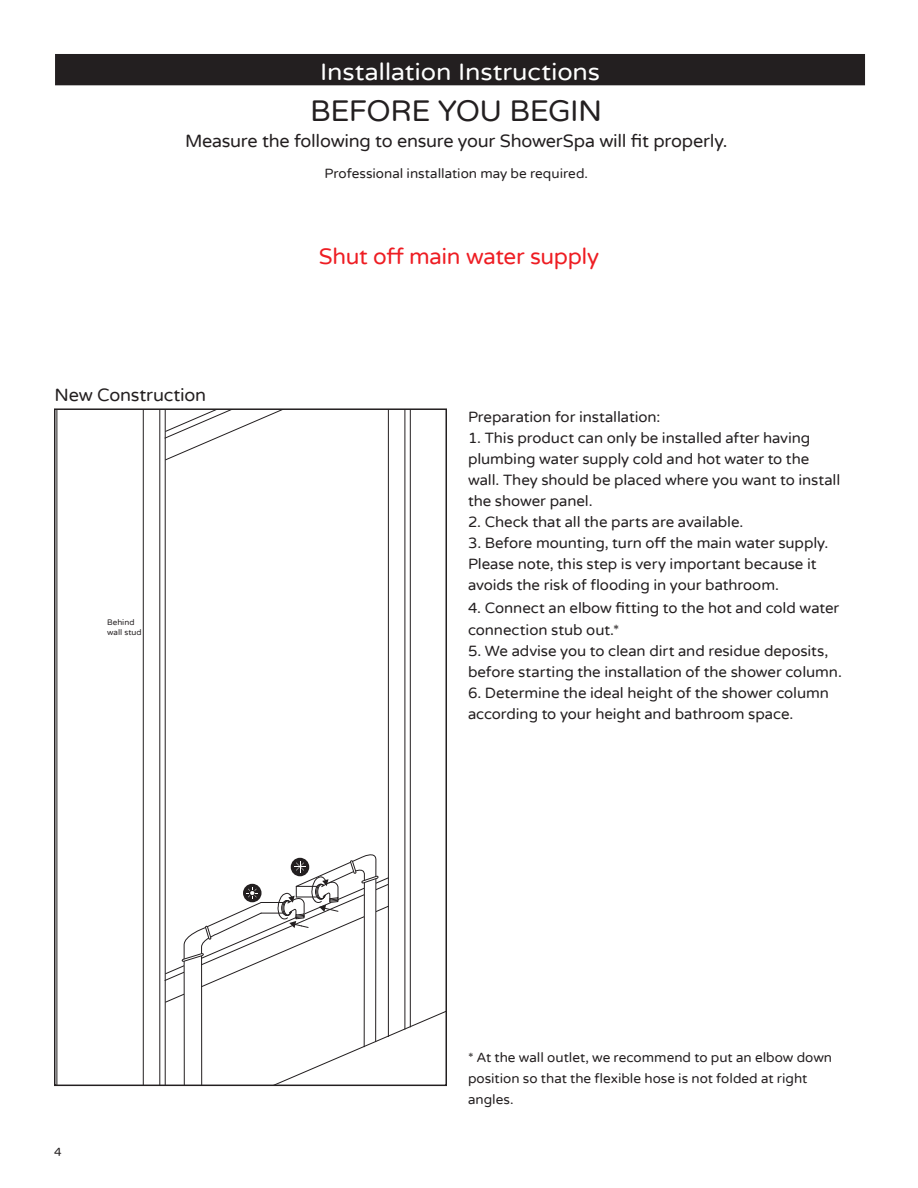
<style>
.page{position:relative;width:918px;height:1188px;background:#fff}
.page>*{position:absolute;margin:0;border:0;box-sizing:border-box;transform-origin:0 0}
.Sub_Italic_Gray{font:30px "Varela Round";letter-spacing:-.015em;color:#231f20}
.Header_BAR{font:24px "Varela Round";letter-spacing:-.005em;color:#fff;scale:1.05 1}
.Sub_Italic_Gray-2{font:22.5px "Varela Round";letter-spacing:-.015em;color:#ee1d23}
.Sub_Italic_Gray-3{font:18px "Varela Round";letter-spacing:-.015em;color:#231f20}
.Sub_Italic_Gray-4{font:15px/21px "Varela Round";letter-spacing:-.005em;color:#231f20}
.Sub_Italic_Gray-5{font:13.5px/21px "Varela Round";color:#231f20}
.Page_Number{font:12px "Varela Round";color:#231f20}
.t1{font:8.1px/9.8px "Varela Round";color:#231f20}
</style>
<div class="page">
<div style="left:55px;top:54px;width:810px;height:31px;background:#231f20"></div>
<svg style="left:57px;top:411px;width:387px;height:672px"></svg>
<div style="left:54px;top:408px;width:393px;height:678px;border:2px solid #231f20"></div>
<p class="Header_BAR" style="left:320px;top:58px;width:268px">Installation Instructions</p>
<p class="Sub_Italic_Gray" style="left:310px;top:94px;width:294px">BEFORE YOU BEGIN</p>
<p class="Sub_Italic_Gray-3" style="left:185px;top:130px;width:544px">Measure the following to ensure your ShowerSpa will fit properly.</p>
<p class="Sub_Italic_Gray-5" style="left:325px;top:164px;width:265px">Professional installation may be required.</p>
<p class="Sub_Italic_Gray-3" style="left:55px;top:384px;width:153px">New Construction</p>
<p class="t1" style="left:107px;top:618px;width:36px">Behind wall stud</p>
<p class="Sub_Italic_Gray-2" style="left:319px;top:243px;width:282px">Shut off main water supply</p>
<p class="Sub_Italic_Gray-4" style="left:468px;top:407px;width:194px">Preparation for installation:</p>
<p class="Sub_Italic_Gray-4" style="left:468px;top:428px;width:374px">1. This product can only be installed after having plumbing water supply cold and hot water to the wall. They should be placed where you want to install the shower panel.</p>
<p class="Sub_Italic_Gray-4" style="left:468px;top:512px;width:277px">2. Check that all the parts are available.</p>
<p class="Sub_Italic_Gray-4" style="left:468px;top:533px;width:362px">3. Before mounting, turn off the main water supply.<br>Please note, this step is very important because it avoids the risk of flooding in your bathroom.</p>
<p class="Sub_Italic_Gray-4" style="left:468px;top:597px;width:373px;line-height:22.5px">4. Connect an elbow fitting to the hot and cold water connection stub out.*</p>
<p class="Sub_Italic_Gray-4" style="left:468px;top:641px;width:375px">5. We advise you to clean dirt and residue deposits, before starting the installation of the shower column.</p>
<p class="Sub_Italic_Gray-4" style="left:468px;top:683px;width:362px">6. Determine the ideal height of the shower column according to your height and bathroom space.</p>
<p class="Page_Number" style="left:54px;top:1144px;width:9px">4</p>
<p class="Sub_Italic_Gray-5" style="left:468px;top:1047px;width:366px">* At the wall outlet, we recommend to put an elbow down position so that the flexible hose is not folded at right angles.</p>
</div>
